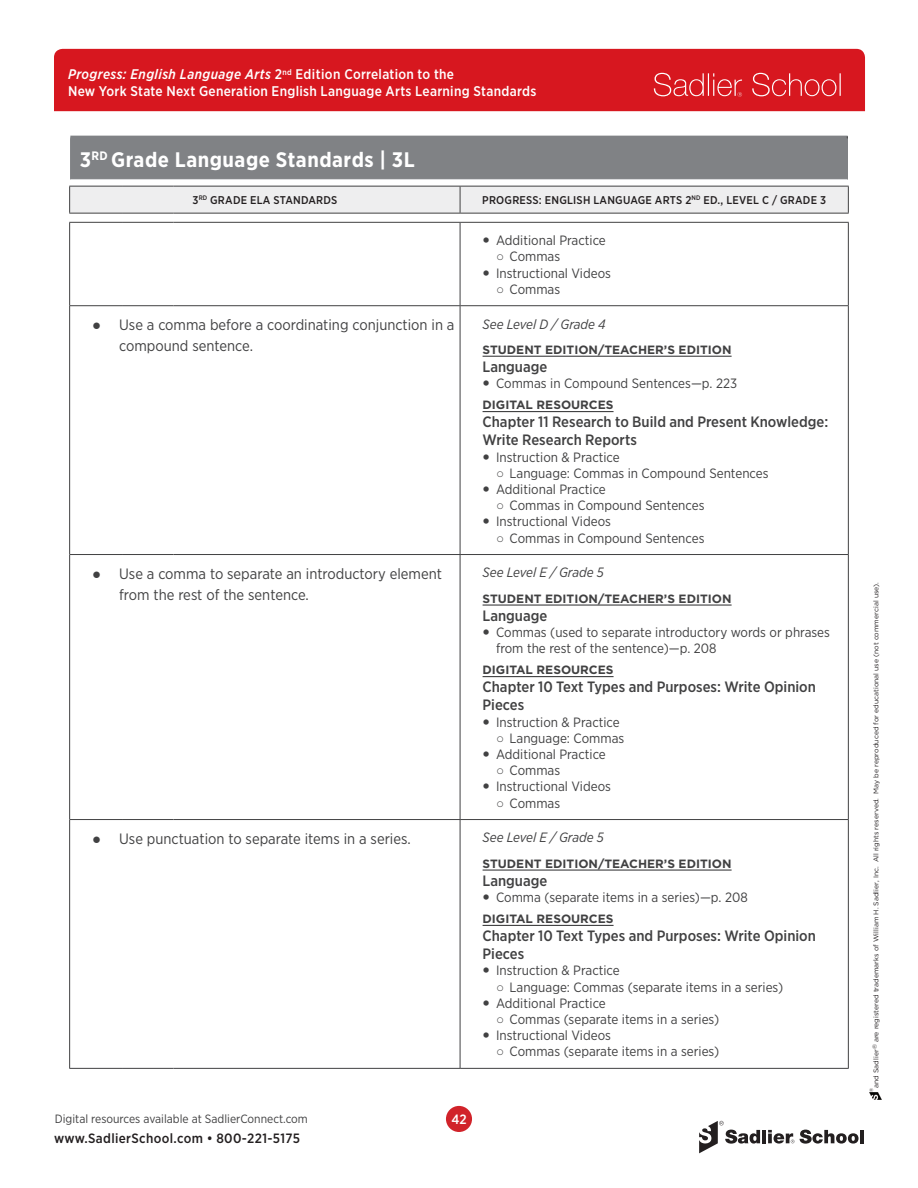
<style>
.page{position:relative;width:918px;height:1188px;background:#fff}
.page>*{position:absolute;margin:0;border:0;box-sizing:border-box;transform-origin:0 0}
.t1{font:700 21px "Gotham Narrow";letter-spacing:.025em;color:#fff}
.See_Also_Features_Ci{font:500 15px/18px "Gotham Narrow";color:#414142}
.t2{font:15px/21px "Gotham Narrow";color:#414142}
.t3{font:500 14.1px "Gotham Narrow";letter-spacing:.02em;color:#fff}
.t4{font:italic 500 13.95px "Gotham Narrow";letter-spacing:.03em;color:#fff}
.t5{font:13.5px/16.2px "Gotham Narrow";color:#414142}
.SEE_ALSO_header{font:italic 13.5px "Gotham Narrow";color:#414142}
.t6{font:500 13.5px "Gotham Narrow";letter-spacing:.025em;color:#231f20}
.t7{font:500 13.5px "Gotham Narrow";color:#fff}
.See_Also_Citation_Su{font:700 12px "Gotham";color:#414142}
.t8{font:12px "Gotham Narrow";color:#414142}
.Table_header{font:500 11.25px "Gotham Narrow";letter-spacing:.02em;color:#231f20}
.t9{font:6.9px "Gotham";color:#231f20}
.t10{font:4.8px "Gotham";color:#231f20}
.s1{font-style:normal}
.s2{font-family:"Arial"}
</style>
<div class="page">
<div style="left:54px;top:49px;width:811px;height:62px;background:#d7171f"></div>
<svg style="left:654px;top:73px;width:88px;height:24px;background:#dd3f45"></svg>
<svg style="left:752px;top:73px;width:89px;height:23px;background:#dd3b41"></svg>
<svg style="left:869px;top:1093px;width:13px;height:7px"></svg>
<svg style="left:699px;top:1121px;width:61px;height:32px"></svg>
<hr style="left:762px;top:1130px;width:4px;height:13px;background:#231f20">
<svg style="left:800px;top:1130px;width:59px;height:14px"></svg>
<hr style="left:860px;top:1130px;width:4px;height:13px;background:#231f20">
<svg style="left:768px;top:1130px;width:26px;height:14px"></svg>
<div style="left:446px;top:1106px;width:26px;height:26px;background:#d1232a;border-radius:50%"></div>
<div style="left:71px;top:136px;width:776px;height:44px;background:#808285"></div>
<hr style="left:70px;top:137px;width:1px;height:43px;background:#808285">
<hr style="left:70px;top:136px;width:778px;height:1px;background:#808285">
<hr style="left:847px;top:137px;width:1px;height:43px;background:#414142">
<hr style="left:70px;top:138px;width:778px;height:1px;background:#808285">
<hr style="left:847px;top:139px;width:1px;height:40px;background:#808285">
<hr style="left:70px;top:179px;width:778px;height:1px;background:#dcdddf">
<hr style="left:70px;top:305px;width:52px;height:1px;background:#414142">
<hr style="left:122px;top:305px;width:51px;height:1px;background:#414142">
<hr style="left:173px;top:305px;width:287px;height:1px;background:#414142">
<hr style="left:460px;top:305px;width:389px;height:1px;background:#414142">
<hr style="left:70px;top:554px;width:52px;height:1px;background:#414142">
<hr style="left:122px;top:554px;width:51px;height:1px;background:#414142">
<hr style="left:173px;top:554px;width:287px;height:1px;background:#414142">
<hr style="left:70px;top:819px;width:52px;height:1px;background:#414142">
<hr style="left:122px;top:819px;width:51px;height:1px;background:#414142">
<hr style="left:173px;top:819px;width:287px;height:1px;background:#414142">
<hr style="left:69px;top:1068px;width:53px;height:1px;background:#414142">
<hr style="left:122px;top:1068px;width:51px;height:1px;background:#414142">
<hr style="left:173px;top:1068px;width:287px;height:1px;background:#414142">
<hr style="left:460px;top:1068px;width:389px;height:1px;background:#414142">
<hr style="left:69px;top:213px;width:53px;height:1px;background:#414142">
<hr style="left:122px;top:213px;width:51px;height:1px;background:#414142">
<hr style="left:173px;top:213px;width:287px;height:1px;background:#414142">
<hr style="left:460px;top:213px;width:389px;height:1px;background:#414142">
<svg style="left:69px;top:186px;width:780px;height:27px;background:#e6e6e7"></svg>
<hr style="left:69px;top:222px;width:53px;height:1px;background:#414142">
<hr style="left:122px;top:222px;width:51px;height:1px;background:#414142">
<hr style="left:173px;top:222px;width:287px;height:1px;background:#414142">
<hr style="left:460px;top:222px;width:389px;height:1px;background:#414142">
<hr style="left:848px;top:223px;width:1px;height:82px;background:#414142">
<hr style="left:848px;top:306px;width:1px;height:248px;background:#414142">
<hr style="left:848px;top:820px;width:1px;height:248px;background:#414142">
<hr style="left:69px;top:223px;width:1px;height:83px;background:#414142">
<hr style="left:69px;top:306px;width:1px;height:249px;background:#414142">
<hr style="left:69px;top:555px;width:1px;height:265px;background:#414142">
<hr style="left:69px;top:820px;width:1px;height:248px;background:#414142">
<hr style="left:460px;top:223px;width:1px;height:82px;background:#414142">
<hr style="left:460px;top:306px;width:1px;height:248px;background:#414142">
<hr style="left:460px;top:820px;width:1px;height:248px;background:#414142">
<hr style="left:460px;top:554px;width:389px;height:1px;background:#414142">
<hr style="left:460px;top:819px;width:389px;height:1px;background:#414142">
<hr style="left:460px;top:555px;width:1px;height:264px;background:#414142">
<hr style="left:848px;top:555px;width:1px;height:264px;background:#414142">
<hr style="left:483px;top:356px;width:249px;height:1px;background:#414142">
<hr style="left:483px;top:411px;width:131px;height:1px;background:#414142">
<hr style="left:483px;top:604px;width:249px;height:2px;background:#414142">
<hr style="left:483px;top:676px;width:131px;height:1px;background:#414142">
<hr style="left:483px;top:870px;width:249px;height:1px;background:#414142">
<hr style="left:483px;top:925px;width:131px;height:1px;background:#414142">
<p class="t4" style="left:68px;top:65px;width:388px">Progress: English Language Arts <span class="s1">2</span><sup>nd</sup> <span class="s1">Edition Correlation to the</span></p>
<p class="t3" style="left:68px;top:82px;width:470px">New York State Next Generation English Language Arts Learning Standards</p>
<h1 class="t1" style="left:80px;top:147px;width:337px">3<sup>RD</sup> Grade Language Standards | 3L</h1>
<p class="Table_header" style="left:192px;top:193px;width:146px">3<sup>RD</sup> GRADE ELA STANDARDS</p>
<p class="Table_header" style="left:482px;top:193px;width:345px">PROGRESS: ENGLISH LANGUAGE ARTS 2<sup>ND</sup> ED., LEVEL C / GRADE 3</p>
<p class="t5" style="left:496px;top:232px;width:111px">Additional Practice</p>
<p class="t5" style="left:496px;top:248px;width:66px"><span class="s2">○</span> Commas</p>
<p class="t5" style="left:496px;top:264px;width:116px">Instructional Videos</p>
<p class="t5" style="left:496px;top:281px;width:66px"><span class="s2">○</span> Commas</p>
<p class="t2" style="left:119px;top:314px;width:337px;text-indent:-27px"><span class="s2">●</span> Use a comma before a coordinating conjunction in a compound sentence.</p>
<p class="SEE_ALSO_header" style="left:483px;top:315px;width:125px">See Level D / Grade 4</p>
<p class="See_Also_Citation_Su" style="left:483px;top:342px;width:251px">STUDENT EDITION/TEACHER’S EDITION</p>
<p class="See_Also_Features_Ci" style="left:483px;top:358px;width:66px">Language</p>
<p class="t5" style="left:496px;top:375px;width:243px">Commas in Compound Sentences—p. 223</p>
<p class="See_Also_Citation_Su" style="left:483px;top:397px;width:132px">DIGITAL RESOURCES</p>
<p class="See_Also_Features_Ci" style="left:483px;top:413px;width:347px">Chapter 11 Research to Build and Present Knowledge:<br>Write Research Reports</p>
<p class="t5" style="left:496px;top:448px;width:125px">Instruction &amp; Practice</p>
<p class="t5" style="left:496px;top:465px;width:274px"><span class="s2">○</span> Language: Commas in Compound Sentences</p>
<p class="t5" style="left:496px;top:481px;width:111px">Additional Practice</p>
<p class="t5" style="left:496px;top:497px;width:210px"><span class="s2">○</span> Commas in Compound Sentences</p>
<p class="t5" style="left:496px;top:513px;width:116px">Instructional Videos</p>
<p class="t5" style="left:496px;top:529px;width:210px"><span class="s2">○</span> Commas in Compound Sentences</p>
<p class="t2" style="left:119px;top:562px;width:324px;text-indent:-27px"><span class="s2">●</span> Use a comma to separate an introductory element from the rest of the sentence.</p>
<p class="SEE_ALSO_header" style="left:483px;top:564px;width:123px">See Level E / Grade 5</p>
<p class="See_Also_Citation_Su" style="left:483px;top:591px;width:251px">STUDENT EDITION/TEACHER’S EDITION</p>
<p class="See_Also_Features_Ci" style="left:483px;top:606px;width:66px">Language</p>
<p class="t5" style="left:496px;top:624px;width:335px">Commas (used to separate introductory words or phrases from the rest of the sentence)—p. 208</p>
<p class="See_Also_Citation_Su" style="left:483px;top:662px;width:132px">DIGITAL RESOURCES</p>
<p class="See_Also_Features_Ci" style="left:483px;top:678px;width:335px">Chapter 10 Text Types and Purposes: Write Opinion<br>Pieces</p>
<p class="t5" style="left:496px;top:713px;width:125px">Instruction &amp; Practice</p>
<p class="t5" style="left:496px;top:730px;width:130px"><span class="s2">○</span> Language: Commas</p>
<p class="t5" style="left:496px;top:746px;width:111px">Additional Practice</p>
<p class="t5" style="left:496px;top:762px;width:66px"><span class="s2">○</span> Commas</p>
<p class="t5" style="left:496px;top:778px;width:116px">Instructional Videos</p>
<p class="t5" style="left:496px;top:794px;width:66px"><span class="s2">○</span> Commas</p>
<p class="t2" style="left:92px;top:827px;width:320px"><span class="s2">●</span> Use punctuation to separate items in a series.</p>
<p class="SEE_ALSO_header" style="left:483px;top:829px;width:123px">See Level E / Grade 5</p>
<p class="See_Also_Citation_Su" style="left:483px;top:856px;width:251px">STUDENT EDITION/TEACHER’S EDITION</p>
<p class="See_Also_Features_Ci" style="left:483px;top:871px;width:66px">Language</p>
<p class="t5" style="left:496px;top:889px;width:253px">Comma (separate items in a series)—p. 208</p>
<p class="See_Also_Citation_Su" style="left:483px;top:911px;width:132px">DIGITAL RESOURCES</p>
<p class="See_Also_Features_Ci" style="left:483px;top:927px;width:335px">Chapter 10 Text Types and Purposes: Write Opinion<br>Pieces</p>
<p class="t5" style="left:496px;top:962px;width:125px">Instruction &amp; Practice</p>
<p class="t5" style="left:496px;top:978px;width:289px"><span class="s2">○</span> Language: Commas (separate items in a series)</p>
<p class="t5" style="left:496px;top:995px;width:111px">Additional Practice</p>
<p class="t5" style="left:496px;top:1011px;width:225px"><span class="s2">○</span> Commas (separate items in a series)</p>
<p class="t5" style="left:496px;top:1027px;width:116px">Instructional Videos</p>
<p class="t5" style="left:496px;top:1043px;width:225px"><span class="s2">○</span> Commas (separate items in a series)</p>
<p class="t8" style="left:55px;top:1111px;width:255px">Digital resources available at SadlierConnect.com</p>
<p class="t7" style="left:452px;top:1110px;width:17px">42</p>
<p class="t6" style="left:54px;top:1129px;width:248px">www.SadlierSchool.com • 800-221-5175</p>
<p class="t9" style="left:872px;top:1088px;width:507px;rotate:-90deg">and Sadlier<sup>®</sup> are registered trademarks of William H. Sadlier, Inc. All rights reserved. May be reproduced for educational use (not commercial use).</p>
<p class="t10" style="left:868px;top:1092px;width:6px;rotate:-90deg">®</p>
</div>
